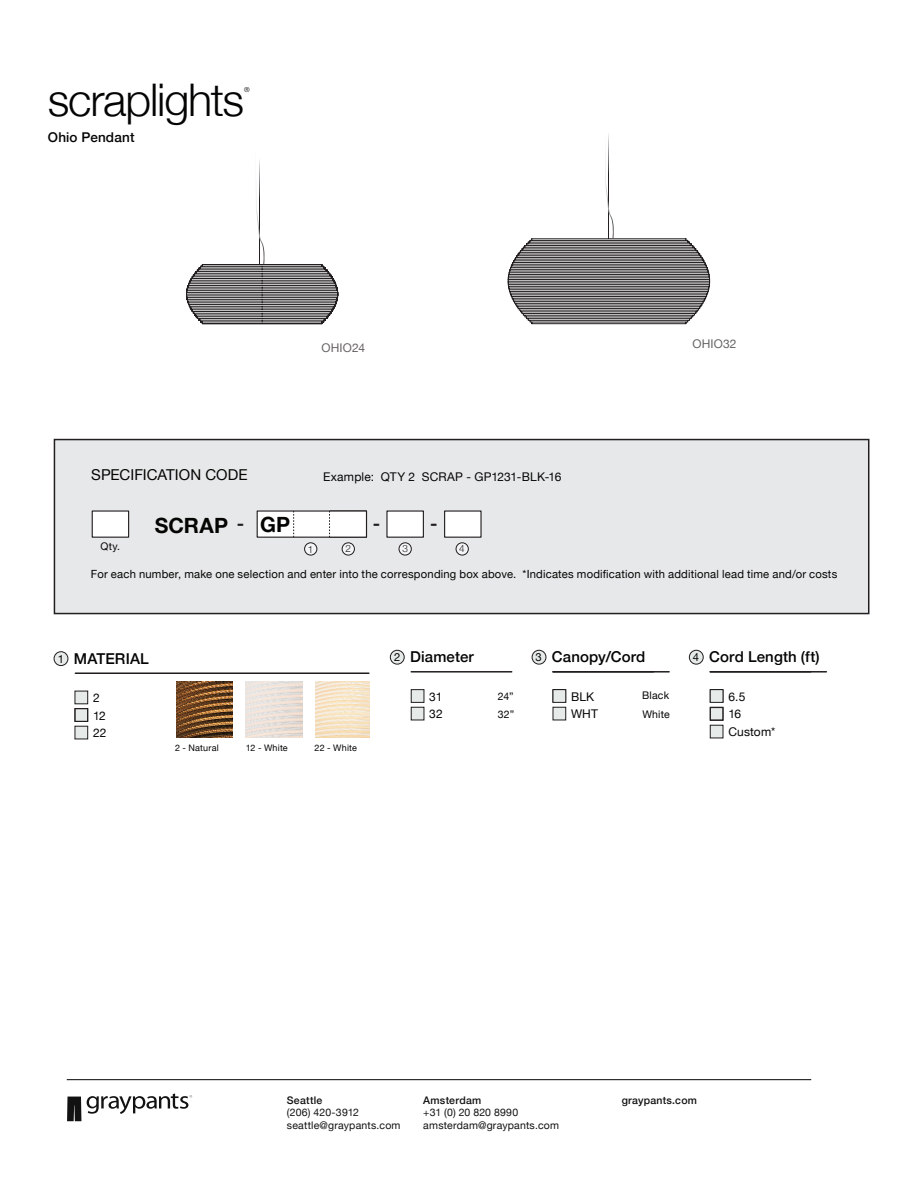
<style>
.page{position:relative;width:918px;height:1188px;background:#fff}
.page>*{position:absolute;margin:0;border:0;box-sizing:border-box;transform-origin:0 0}
.t1{font:300 45px "Helvetica Neue";letter-spacing:-.03em;color:#040503}
.t2{font:700 21px "Helvetica Neue";letter-spacing:.005em;color:#040503}
.t3{font:500 19.05px "Helvetica Neue";color:#211d1f}
.t4{font:500 15px "Helvetica Neue";letter-spacing:.01em;color:#040503}
.t5{font:15px "Helvetica Neue";letter-spacing:.005em;color:#040503}
.t6{font:500 13.5px "Helvetica Neue";letter-spacing:.015em;color:#040503}
.t7{font:12px/17.7px "Helvetica Neue";letter-spacing:.01em;color:#040503}
.t8{font:12px "Helvetica Neue";letter-spacing:.01em;color:#666363}
.t9{font:11.25px "Helvetica Neue";letter-spacing:.02em;color:#040503}
.t10{font:10.5px/12.6px "Helvetica Neue";letter-spacing:.02em;color:#131212}
.t11{font:500 10.5px "Helvetica Neue";letter-spacing:.025em;color:#131212}
.t12{font:10.5px "Helvetica Neue";letter-spacing:.02em;color:#040503}
.t13{font:300 9.9px "Helvetica Neue";color:#211d1f}
.t14{font:9px "Helvetica Neue";letter-spacing:.02em;color:#040503}
.t15{font:300 7.05px "Helvetica Neue";color:#040503}
.s1{font-weight:500;font-size:19.05px;color:#211d1f}
.s2{font-weight:400;font-size:11.25px}
</style>
<div class="page">
<div style="left:54px;top:440px;width:815px;height:174px;background:#e7e8e9"></div>
<div style="left:54px;top:439px;width:815px;height:175px;border:2px solid #231f20"></div>
<div style="left:54px;top:651px;width:14px;height:15px;background:#e6eae9;border:1px solid #211d1f;border-radius:50%"></div>
<div style="left:390px;top:650px;width:15px;height:15px;background:#e6eae9;border:1px solid #211d1f;border-radius:50%"></div>
<hr style="left:411px;top:671px;width:101px;height:2px;background:#211d1f">
<svg style="left:410px;top:689px;width:15px;height:32px"></svg>
<hr style="left:75px;top:672px;width:294px;height:2px;background:#211d1f">
<img style="left:176px;top:682px;width:56px;height:55px">
<img style="left:246px;top:682px;width:56px;height:55px">
<div style="left:342px;top:542px;width:13px;height:13px;background:#f4f5f6;border:1px solid #211d1f;border-radius:50%"></div>
<div style="left:92px;top:510px;width:37px;height:28px;background:#fff;border:1px solid #211d1f"></div>
<div style="left:304px;top:542px;width:13px;height:13px;background:#f4f5f6;border:1px solid #211d1f;border-radius:50%"></div>
<div style="left:257px;top:510px;width:110px;height:28px;background:#fff;border:1px solid #211d1f"></div>
<div style="left:386px;top:510px;width:38px;height:28px;background:#fff;border:1px solid #211d1f"></div>
<div style="left:399px;top:542px;width:13px;height:13px;background:#f4f5f6;border:1px solid #211d1f;border-radius:50%"></div>
<div style="left:456px;top:542px;width:13px;height:13px;background:#f4f5f6;border:1px solid #211d1f;border-radius:50%"></div>
<div style="left:444px;top:510px;width:38px;height:28px;background:#fff;border:1px solid #211d1f"></div>
<svg style="left:329px;top:511px;width:1px;height:26px"></svg>
<svg style="left:293px;top:511px;width:1px;height:26px"></svg>
<hr style="left:553px;top:671px;width:116px;height:2px;background:#211d1f">
<div style="left:532px;top:650px;width:14px;height:15px;background:#e6eae9;border:1px solid #211d1f;border-radius:50%"></div>
<svg style="left:552px;top:689px;width:14px;height:32px"></svg>
<hr style="left:710px;top:671px;width:116px;height:2px;background:#211d1f">
<div style="left:689px;top:650px;width:15px;height:15px;background:#e6eae9;border:1px solid #211d1f;border-radius:50%"></div>
<svg style="left:710px;top:689px;width:14px;height:50px"></svg>
<hr style="left:67px;top:1079px;width:744px;height:1px;background:#040503">
<svg style="left:67px;top:1097px;width:14px;height:24px"></svg>
<svg style="left:87px;top:1093px;width:105px;height:21px"></svg>
<img style="left:316px;top:682px;width:54px;height:55px">
<svg style="left:74px;top:690px;width:14px;height:50px"></svg>
<svg style="left:186px;top:160px;width:152px;height:164px"></svg>
<svg style="left:508px;top:134px;width:202px;height:190px"></svg>
<h1 class="t1" style="left:48px;top:64px;width:198px">scraplights</h1>
<p class="t15" style="left:244px;top:84px;width:7px">®</p>
<p class="t6" style="left:48px;top:126px;width:88px">Ohio Pendant</p>
<p class="t8" style="left:321px;top:339px;width:45px">OHIO24</p>
<h3 class="t5" style="left:91px;top:464px;width:158px">SPECIFICATION CODE</h3>
<p class="t12" style="left:100px;top:538px;width:21px">Qty.</p>
<h2 class="t2" style="left:155px;top:509px;width:137px">SCRAP <span class="s1">-</span> GP</h2>
<p class="t7" style="left:323px;top:468px;width:240px">Example: QTY 2 SCRAP - GP1231-BLK-16</p>
<p class="t13" style="left:308px;top:541px;width:7px">1</p>
<p class="t13" style="left:345px;top:541px;width:7px">2</p>
<h3 class="t3" style="left:373px;top:507px;width:9px">-</h3>
<h3 class="t3" style="left:430px;top:507px;width:9px">-</h3>
<p class="t13" style="left:403px;top:541px;width:7px">3</p>
<p class="t13" style="left:459px;top:540px;width:7px">4</p>
<p class="t8" style="left:692px;top:335px;width:46px">OHIO32</p>
<p class="t9" style="left:91px;top:566px;width:748px">For each number, make one selection and enter into the corresponding box above. *Indicates modification with additional lead time and/or costs</p>
<p class="t9" style="left:58px;top:650px;width:8px">1</p>
<p class="t9" style="left:394px;top:648px;width:8px">2</p>
<h3 class="t4" style="left:74px;top:646px;width:76px">MATERIAL</h3>
<p class="t7" style="left:93px;top:690px;width:14px">2<br>12</p>
<p class="t7" style="left:93px;top:725px;width:15px">22</p>
<p class="t14" style="left:175px;top:742px;width:45px">2 - Natural</p>
<p class="t14" style="left:246px;top:742px;width:43px">12 - White</p>
<p class="t14" style="left:315px;top:742px;width:44px">22 - White</p>
<h3 class="t4" style="left:410px;top:645px;width:65px">Diameter</h3>
<p class="t7" style="left:429px;top:688px;width:15px">31</p>
<p class="t12" style="left:498px;top:688px;width:17px">24”</p>
<p class="t7" style="left:429px;top:706px;width:15px">32</p>
<p class="t12" style="left:498px;top:706px;width:18px">32”</p>
<h3 class="t4" style="left:536px;top:645px;width:111px"><span class="s2">3</span> Canopy/Cord</h3>
<p class="t7" style="left:571px;top:688px;width:25px">BLK</p>
<p class="t12" style="left:642px;top:688px;width:29px">Black</p>
<p class="t7" style="left:571px;top:706px;width:28px">WHT</p>
<p class="t12" style="left:642px;top:706px;width:29px">White</p>
<h3 class="t4" style="left:693px;top:645px;width:128px"><span class="s2">4</span> Cord Length (ft)</h3>
<p class="t7" style="left:728px;top:688px;width:19px">6.5<br>16</p>
<p class="t7" style="left:728px;top:724px;width:49px">Custom*</p>
<p class="t11" style="left:287px;top:1092px;width:37px">Seattle</p>
<p class="t10" style="left:287px;top:1107px;width:115px">(206) 420-3912 seattle@graypants.com</p>
<p class="t11" style="left:423px;top:1092px;width:60px">Amsterdam</p>
<p class="t10" style="left:423px;top:1107px;width:137px">+31 (0) 20 820 8990 amsterdam@graypants.com</p>
<p class="t11" style="left:622px;top:1092px;width:77px">graypants.com</p>
</div>
